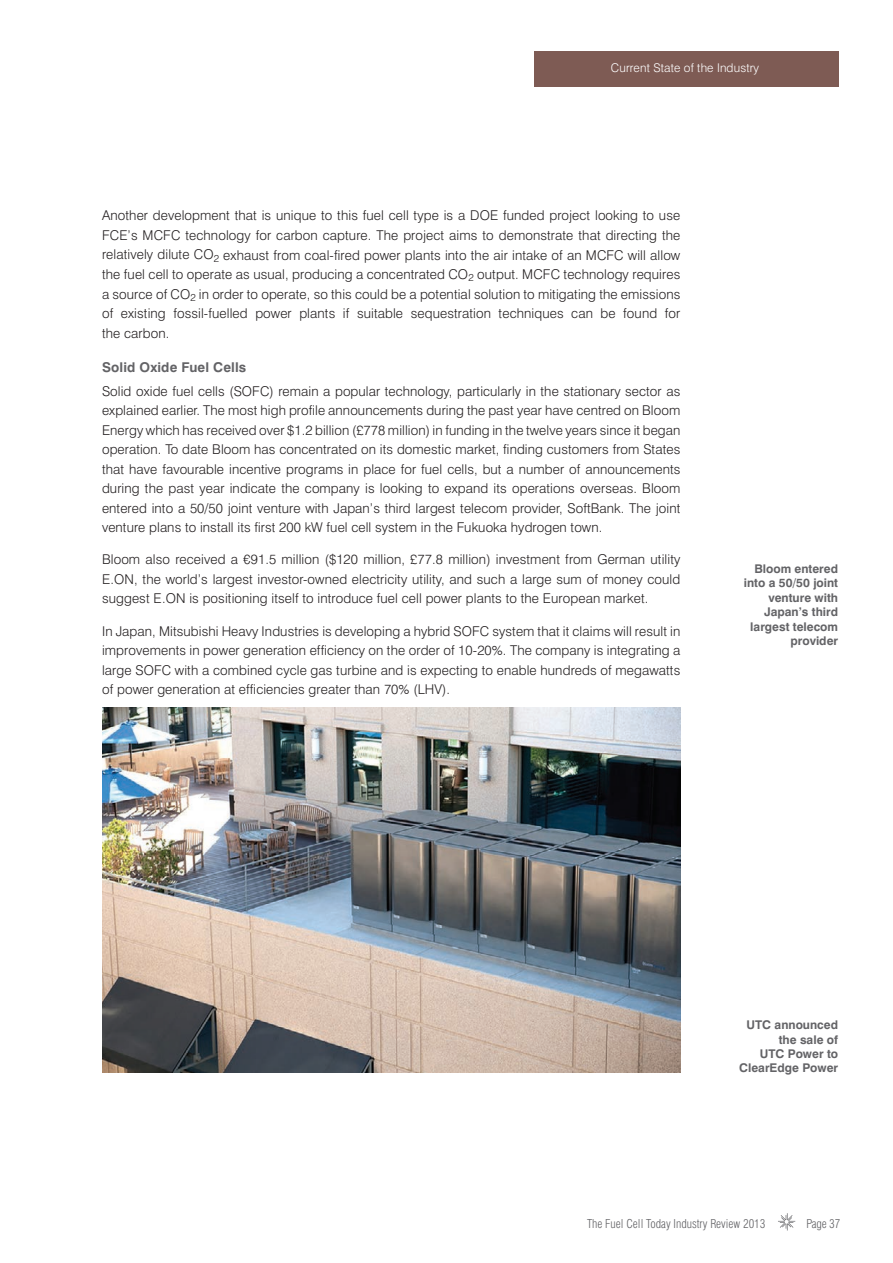
<style>
.page{position:relative;width:893px;height:1263px;background:#fff}
.page>*{position:absolute;margin:0;border:0;box-sizing:border-box;transform-origin:0 0}
.t1{font:300 13.5px/19.5px "Swiss 721 BT";letter-spacing:.01em;color:#231f20;text-align:justify}
.t2{font:700 13.5px "Swiss 721 BT";letter-spacing:.01em;color:#636366}
.t3{font:700 12px/14.4px "Swiss 721 BT";color:#636366;text-align:right}
.t4{font:300 condensed 12px "Swiss 721 BT";color:#636366}
.t5{font:300 12px "Swiss 721 BT";letter-spacing:.01em;color:#fff}
</style>
<div class="page">
<svg style="left:778px;top:1213px;width:17px;height:17px"></svg>
<div style="left:534px;top:51px;width:304px;height:36px;background:#7e5b54"></div>
<img style="left:102px;top:708px;width:578px;height:364px">
<p class="t5" style="left:611px;top:60px;width:150px">Current State of the Industry</p>
<p class="t1" style="left:102px;top:206px;width:580px">Another development that is unique to this fuel cell type is a DOE funded project looking to use FCE’s MCFC technology for carbon capture. The project aims to demonstrate that directing the relatively dilute CO<sub>2</sub> exhaust from coal-fired power plants into the air intake of an MCFC will allow the fuel cell to operate as usual, producing a concentrated CO<sub>2</sub> output. MCFC technology requires a source of CO<sub>2</sub> in order to operate, so this could be a potential solution to mitigating the emissions of existing fossil-fuelled power plants if suitable sequestration techniques can be found for the carbon.</p>
<p class="t2" style="left:102px;top:359px;width:146px">Solid Oxide Fuel Cells</p>
<p class="t1" style="left:102px;top:381px;width:580px">Solid oxide fuel cells (SOFC) remain a popular technology, particularly in the stationary sector as explained earlier. The most high profile announcements during the past year have centred on Bloom Energy which has received over $1.2 billion (£778 million) in funding in the twelve years since it began operation. To date Bloom has concentrated on its domestic market, finding customers from States that have favourable incentive programs in place for fuel cells, but a number of announcements during the past year indicate the company is looking to expand its operations overseas. Bloom entered into a 50/50 joint venture with Japan’s third largest telecom provider, SoftBank. The joint venture plans to install its first 200 kW fuel cell system in the Fukuoka hydrogen town.</p>
<p class="t1" style="left:102px;top:550px;width:580px">Bloom also received a €91.5 million ($120 million, £77.8 million) investment from German utility E.ON, the world’s largest investor-owned electricity utility, and such a large sum of money could suggest E.ON is positioning itself to introduce fuel cell power plants to the European market.</p>
<p class="t1" style="left:102px;top:621px;width:580px">In Japan, Mitsubishi Heavy Industries is developing a hybrid SOFC system that it claims will result in improvements in power generation efficiency on the order of 10-20%. The company is integrating a large SOFC with a combined cycle gas turbine and is expecting to enable hundreds of megawatts of power generation at efficiencies greater than 70% (LHV).</p>
<p class="t3" style="left:744px;top:561px;width:96px">Bloom entered into a 50/50 joint venture with<br>Japan’s third largest telecom provider</p>
<p class="t3" style="left:739px;top:1017px;width:100px">UTC announced the sale of<br>UTC Power to<br>ClearEdge Power</p>
<p class="t4" style="left:587px;top:1217px;width:180px">The Fuel Cell Today Industry Review 2013</p>
<p class="t4" style="left:806px;top:1217px;width:36px">Page 37</p>
</div>
